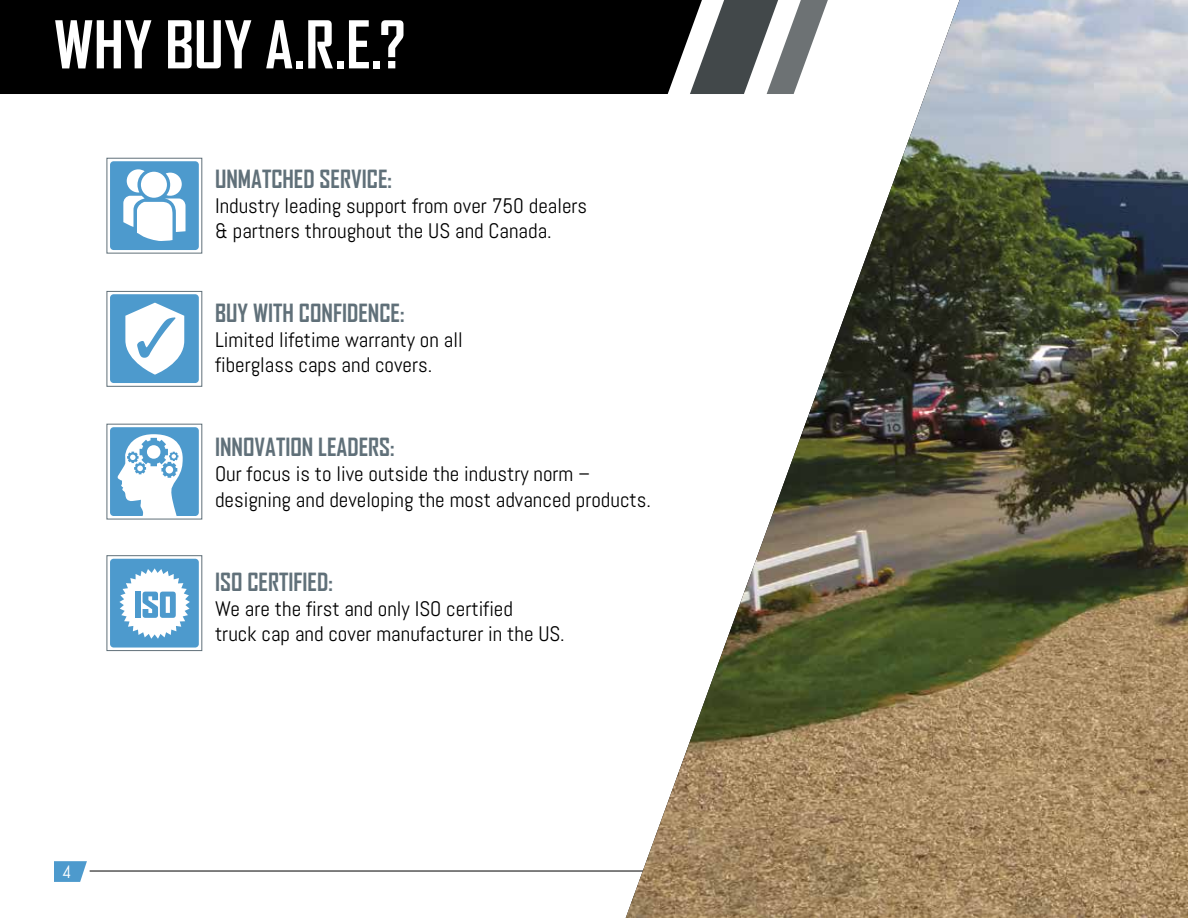
<style>
.page{position:relative;width:1188px;height:918px;background:#fff}
.page>*{position:absolute;margin:0;border:0;box-sizing:border-box;transform-origin:0 0}
.t1{font:700 63px "Agency FB";letter-spacing:.005em;color:#fff}
.t2{font:700 24px "Agency FB";color:#607079}
.t3{font:21px/25.2px "Abel";color:#000}
.t4{font:18px "Abel";color:#fff}
</style>
<div class="page">
<hr style="left:90px;top:871px;width:1044px;height:1px;background:#000">
<svg style="left:54px;top:861px;width:33px;height:21px"></svg>
<img style="left:626px;top:0;width:562px;height:918px">
<div style="left:110px;top:161px;width:89px;height:89px;background:#4d9acd;border-radius:4px"></div>
<div style="left:110px;top:427px;width:89px;height:89px;background:#4d9acd;border-radius:4px"></div>
<svg style="left:123px;top:169px;width:63px;height:72px"></svg>
<svg style="left:117px;top:434px;width:66px;height:82px"></svg>
<div style="left:110px;top:294px;width:89px;height:89px;background:#4d9acd;border-radius:4px"></div>
<svg style="left:125px;top:303px;width:59px;height:72px"></svg>
<div style="left:107px;top:158px;width:95px;height:96px;border:1px solid #607079"></div>
<div style="left:107px;top:291px;width:95px;height:96px;border:1px solid #607079"></div>
<div style="left:107px;top:424px;width:95px;height:95px;border:1px solid #607079"></div>
<div style="left:107px;top:555px;width:95px;height:96px;border:1px solid #607079"></div>
<div style="left:110px;top:559px;width:89px;height:89px;background:#4d9acd;border-radius:4px"></div>
<svg style="left:119px;top:568px;width:71px;height:71px"></svg>
<svg style="left:702px;top:0;width:126px;height:94px"></svg>
<div style="left:0;top:0;width:702px;height:94px;background:#000"></div>
<h1 class="t1" style="left:54px;top:6px;width:353px">WHY BUY A.R.E.?</h1>
<p class="t2" style="left:215px;top:164px;width:178px">UNMATCHED SERVICE:</p>
<p class="t3" style="left:215px;top:193px;width:374px">Industry leading support from over 750 dealers &amp; partners throughout the US and Canada.</p>
<p class="t2" style="left:215px;top:298px;width:191px">BUY WITH CONFIDENCE:</p>
<p class="t3" style="left:215px;top:327px;width:249px">Limited lifetime warranty on all fiberglass caps and covers.</p>
<p class="t2" style="left:215px;top:432px;width:181px">INNOVATION LEADERS:</p>
<p class="t3" style="left:215px;top:462px;width:438px">Our focus is to live outside the industry norm – designing and developing the most advanced products.</p>
<p class="t4" style="left:62px;top:860px;width:11px">4</p>
<p class="t2" style="left:215px;top:567px;width:119px">ISO CERTIFIED:</p>
<p class="t3" style="left:215px;top:596px;width:351px">We are the first and only ISO certified<br>truck cap and cover manufacturer in the US.</p>
</div>
